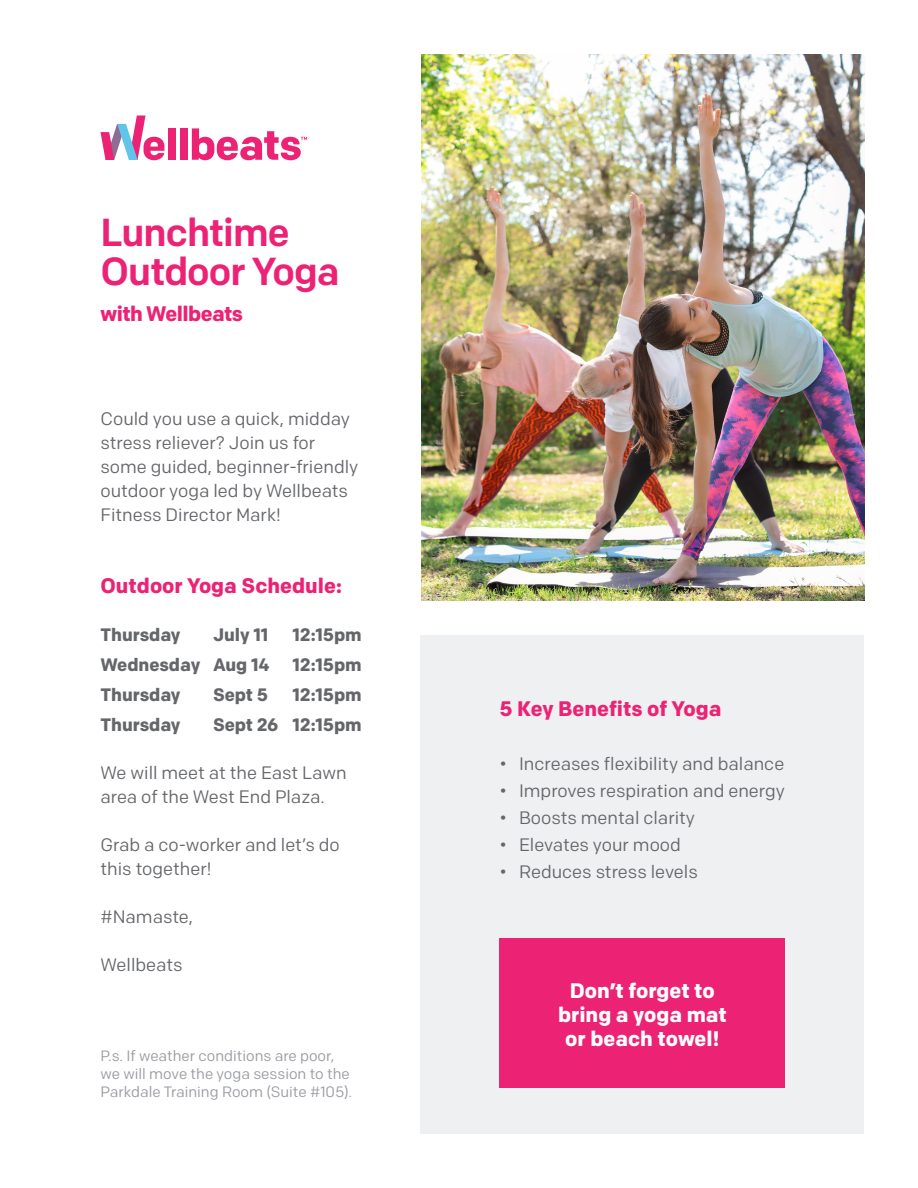
<style>
.page{position:relative;width:918px;height:1188px;background:#fff}
.page>*{position:absolute;margin:0;border:0;box-sizing:border-box;transform-origin:0 0}
.t1{font:500 39px/39px "Colfax";letter-spacing:-.025em;color:#ec2275}
.t2{font:700 21px/24px "Colfax";color:#fff;text-align:center}
.t3{font:700 21px "Colfax";color:#ec2275}
.t4{font:700 21px "Colfax";letter-spacing:-.025em;color:#ec2275}
.t5{font:18px/24px "Colfax";color:#64666a}
.t6{font:700 18px "Colfax";letter-spacing:-.005em;color:#64666a}
.t7{font:15px/18px "Colfax";color:#989ba0}
</style>
<div class="page">
<img style="left:421px;top:54px;width:443px;height:547px">
<div style="left:421px;top:636px;width:443px;height:498px;background:#eff0f1"></div>
<div style="left:168px;top:128px;width:7px;height:32px;background:#ec2275"></div>
<div style="left:180px;top:128px;width:7px;height:32px;background:#ec2275"></div>
<svg style="left:100px;top:116px;width:64px;height:44px"></svg>
<svg style="left:192px;top:128px;width:115px;height:32px"></svg>
<div style="left:500px;top:938px;width:285px;height:150px;background:#ec2275"></div>
<h1 class="t1" style="left:100px;top:213px;width:241px">Lunchtime<br>Outdoor Yoga</h1>
<p class="t4" style="left:100px;top:301px;width:144px">with Wellbeats</p>
<p class="t5" style="left:100px;top:407px;width:259px">Could you use a quick, midday stress reliever? Join us for some guided, beginner-friendly outdoor yoga led by Wellbeats<br>Fitness Director Mark!</p>
<p class="t3" style="left:100px;top:573px;width:243px">Outdoor Yoga Schedule:</p>
<p class="t6" style="left:100px;top:624px;width:82px">Thursday</p>
<p class="t6" style="left:213px;top:624px;width:57px">July 11</p>
<p class="t6" style="left:293px;top:624px;width:71px">12:15pm</p>
<p class="t6" style="left:100px;top:654px;width:171px">Wednesday Aug 14</p>
<p class="t6" style="left:293px;top:654px;width:71px">12:15pm</p>
<p class="t6" style="left:100px;top:684px;width:82px">Thursday</p>
<p class="t6" style="left:213px;top:684px;width:57px">Sept 5</p>
<p class="t6" style="left:293px;top:684px;width:71px">12:15pm</p>
<p class="t6" style="left:100px;top:714px;width:82px">Thursday</p>
<p class="t6" style="left:213px;top:714px;width:150px">Sept 26 12:15pm</p>
<p class="t5" style="left:100px;top:761px;width:248px">We will meet at the East Lawn area of the West End Plaza.</p>
<p class="t5" style="left:100px;top:833px;width:241px">Grab a co-worker and let’s do this together!</p>
<p class="t5" style="left:100px;top:905px;width:94px">#Namaste,</p>
<p class="t5" style="left:100px;top:953px;width:84px">Wellbeats</p>
<p class="t7" style="left:100px;top:1047px;width:253px">P.s. If weather conditions are poor, we will move the yoga session to the<br>Parkdale Training Room (Suite #105).</p>
<p class="t3" style="left:500px;top:695px;width:223px">5 Key Benefits of Yoga</p>
<p class="t5" style="left:500px;top:751px;width:286px">• Increases flexibility and balance</p>
<p class="t5" style="left:500px;top:778px;width:287px">• Improves respiration and energy</p>
<p class="t5" style="left:500px;top:805px;width:197px">• Boosts mental clarity</p>
<p class="t5" style="left:500px;top:832px;width:183px">• Elevates your mood</p>
<p class="t5" style="left:500px;top:859px;width:200px">• Reduces stress levels</p>
<p class="t2" style="left:558px;top:978px;width:170px">Don’t forget to bring a yoga mat or beach towel!</p>
</div>
